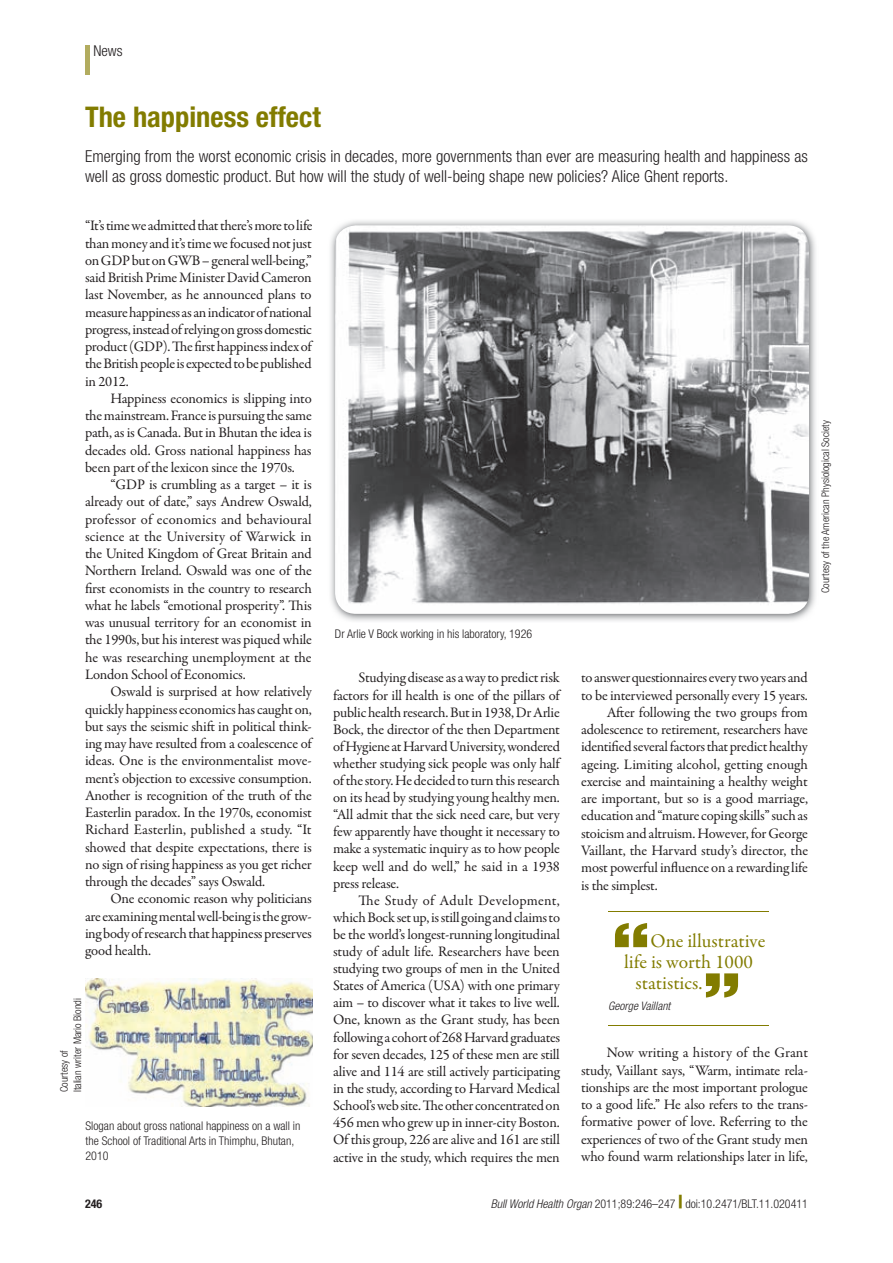
<style>
.page{position:relative;width:893px;height:1263px;background:#fff}
.page>*{position:absolute;margin:0;border:0;box-sizing:border-box;transform-origin:0 0}
.t1{font:900 63.75px "Helvetica Neue LT Std";color:#827c00;scale:1.18 1}
.t2{font:700 condensed 28.5px "Helvetica Neue LT Std";color:#827c00}
.t3{font:19.5px "Garamond Premr Pro";color:#827c00}
.t4{font:300 condensed 16.5px/19.5px "Helvetica Neue LT Std";letter-spacing:.005em;color:#231f20}
.t5{font:300 condensed 15px "Helvetica Neue LT Std";color:#231f20}
.t6{font:14.55px/17.2px "Garamond Premr Pro";letter-spacing:-.015em;color:#231f20;text-align:justify}
.t7{font:300 condensed 12px/15px "Helvetica Neue LT Std";color:#231f20}
.t8{font:700 condensed 12px "Helvetica Neue LT Std";color:#231f20}
.t9{font:italic 300 condensed 11.7px "Helvetica Neue LT Std";letter-spacing:.005em;color:#231f20}
.t10{font:300 condensed 10.5px/13.5px "Helvetica Neue LT Std";color:#231f20}
.s1{font-style:italic}
.s2{font-weight:800;font-stretch:expanded;font-size:18px;color:#827c00}
</style>
<div class="page">
<div style="left:85px;top:45px;width:5px;height:30px;background:#b2ac5f"></div>
<hr style="left:608px;top:911px;width:161px;height:1px;background:#827c00">
<hr style="left:608px;top:1025px;width:161px;height:1px;background:#827c00">
<img style="left:86px;top:979px;width:226px;height:127px">
<img style="left:330px;top:220px;width:486px;height:401px">
<img style="left:335px;top:225px;width:474px;height:389px">
<p class="t5" style="left:94px;top:42px;width:31px">News</p>
<h2 class="t2" style="left:85px;top:99px;width:237px">The happiness effect</h2>
<p class="t4" style="left:85px;top:146px;width:724px">Emerging from the worst economic crisis in decades, more governments than ever are measuring health and happiness as well as gross domestic product. But how will the study of well-being shape new policies? Alice Ghent reports.</p>
<p class="t6" style="left:85px;top:217px;width:229px">“It’s time we admitted that there’s more to life than money and it’s time we focused not just on GDP but on GWB – general well-being,” said British Prime Minister David Cameron last November, as he announced plans to measure happiness as an indicator of national progress, instead of relying on gross domestic product (GDP). The first happiness index of the British people is expected to be published in 2012.</p>
<p class="t6" style="left:85px;top:390px;width:228px;text-indent:26px">Happiness economics is slipping into the mainstream. France is pursuing the same path, as is Canada. But in Bhutan the idea is decades old. Gross national happiness has been part of the lexicon since the 1970s.</p>
<p class="t6" style="left:85px;top:476px;width:228px;text-indent:26px">“GDP is crumbling as a target – it is already out of date,” says Andrew Oswald, professor of economics and behavioural science at the University of Warwick in the United Kingdom of Great Britain and Northern Ireland. Oswald was one of the first economists in the country to research what he labels “emotional prosperity”. This was unusual territory for an economist in the 1990s, but his interest was piqued while he was researching unemployment at the London School of Economics.</p>
<p class="t6" style="left:85px;top:683px;width:228px;text-indent:26px">Oswald is surprised at how relatively quickly happiness economics has caught on, but says the seismic shift in political think&shy;ing may have resulted from a coalescence of ideas. One is the environmentalist move&shy;ment’s objection to excessive consumption.<br>Another is recognition of the truth of the Easterlin paradox. In the 1970s, economist Richard Easterlin, published a study. “It showed that despite expectations, there is no sign of rising happiness as you get richer through the decades” says Oswald.</p>
<p class="t6" style="left:85px;top:890px;width:228px;text-indent:26px">One economic reason why politicians are examining mental well-being is the grow&shy;ing body of research that happiness preserves good health.</p>
<p class="t10" style="left:57px;top:1092px;width:96px;rotate:-90deg">Courtesy of<br>Italian writer Mario Biondi</p>
<p class="t7" style="left:86px;top:1118px;width:216px">Slogan about gross national happiness on a wall in the School of Traditional Arts in Thimphu, Bhutan,<br>2010</p>
<p class="t8" style="left:85px;top:1196px;width:19px">246</p>
<p class="t10" style="left:819px;top:593px;width:174px;rotate:-90deg">Courtesy of the American Physiological Society</p>
<p class="t7" style="left:335px;top:626px;width:199px">Dr Arlie V Bock working in his laboratory, 1926</p>
<p class="t6" style="left:333px;top:670px;width:228px;text-indent:26px">Studying disease as a way to predict risk factors for ill health is one of the pillars of public health research. But in 1938, Dr Arlie Bock, the director of the then Department of Hygiene at Harvard University, wondered whether studying sick people was only half of the story. He decided to turn this research on its head by studying young healthy men. “All admit that the sick need care, but very few apparently have thought it necessary to make a systematic inquiry as to how people keep well and do well,” he said in a 1938 press release.</p>
<p class="t6" style="left:333px;top:892px;width:228px;text-indent:26px">The Study of Adult Development, which Bock set up, is still going and claims to be the world’s longest-running longitudinal study of adult life. Researchers have been studying two groups of men in the United States of America (USA) with one primary aim – to discover what it takes to live well.<br>One, known as the Grant study, has been following a cohort of 268 Harvard graduates for seven decades, 125 of these men are still alive and 114 are still actively participating in the study, according to Harvard Medical School’s web site. The other concentrated on 456 men who grew up in inner-city Boston.<br>Of this group, 226 are alive and 161 are still active in the study, which requires the men</p>
<p class="t6" style="left:581px;top:669px;width:228px">to answer questionnaires every two years and</p>
<p class="t6" style="left:581px;top:687px;width:228px">to be interviewed personally every 15 years.</p>
<p class="t6" style="left:607px;top:704px;width:203px">After following the two groups from</p>
<p class="t6" style="left:581px;top:721px;width:228px">adolescence to retirement, researchers have</p>
<p class="t6" style="left:581px;top:738px;width:228px">identified several factors that predict healthy</p>
<p class="t6" style="left:581px;top:756px;width:228px">ageing. Limiting alcohol, getting enough</p>
<p class="t6" style="left:581px;top:773px;width:228px">exercise and maintaining a healthy weight</p>
<p class="t6" style="left:581px;top:790px;width:228px">are important, but so is a good marriage,</p>
<p class="t6" style="left:581px;top:808px;width:228px">education and “mature coping skills” such as</p>
<p class="t6" style="left:581px;top:825px;width:228px">stoicism and altruism. However, for George</p>
<p class="t6" style="left:581px;top:842px;width:228px">Vaillant, the Harvard study’s director, the</p>
<p class="t6" style="left:581px;top:859px;width:228px">most powerful influence on a rewarding life</p>
<p class="t6" style="left:581px;top:877px;width:78px">is the simplest.</p>
<h1 class="t1" style="left:611px;top:908px;width:34px">“</h1>
<h3 class="t3" style="left:650px;top:929px;width:117px">One illustrative</h3>
<h3 class="t3" style="left:624px;top:950px;width:130px">life is worth 1000</h3>
<h3 class="t3" style="left:636px;top:971px;width:68px">statistics.</h3>
<p class="t9" style="left:608px;top:999px;width:64px">George Vaillant</p>
<h1 class="t1" style="left:702px;top:958px;width:34px">”</h1>
<p class="t6" style="left:581px;top:1044px;width:228px;text-indent:26px">Now writing a history of the Grant study, Vaillant says, “Warm, intimate rela&shy;tionships are the most important prologue to a good life.” He also refers to the trans&shy;formative power of love. Referring to the experiences of two of the Grant study men who found warm relationships later in life,</p>
<p class="t7" style="left:491px;top:1196px;width:319px"><span class="s1">Bull World Health Organ</span> 2011;89:246–247 <span class="s2">|</span> doi:10.2471/BLT.11.020411</p>
</div>
